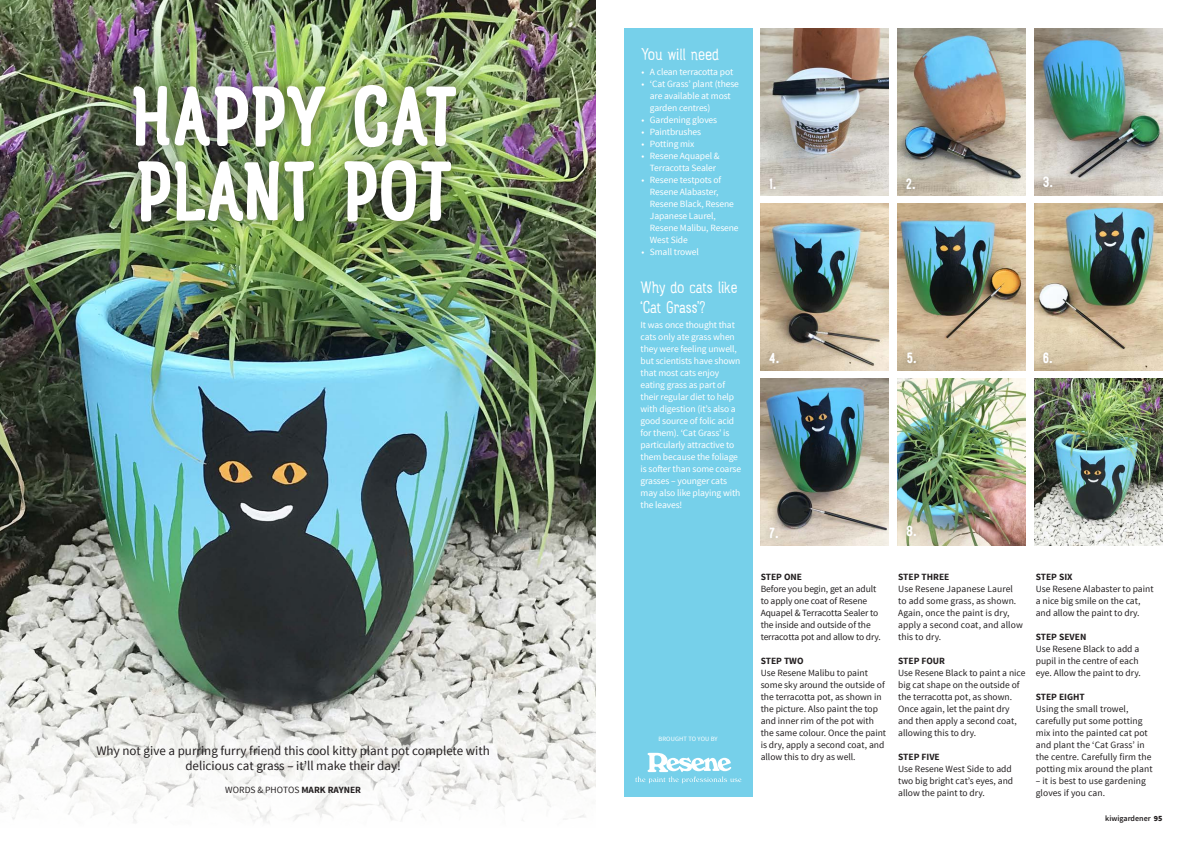
<style>
.page{position:relative;width:1191px;height:842px;background:#fff}
.page>*{position:absolute;margin:0;border:0;box-sizing:border-box;transform-origin:0 0}
.t1{font:90.8px/74.9px "Rainier North 700";color:#fff}
.t2{font:18px/20px "Rainier North 300";letter-spacing:-.01em;color:#fff}
.t3{font:16px "Rainier North 700";color:#fff}
.t4{font:13px/15px "Source Sans Pro";color:#231f20;text-align:center}
.t5{font:9.5px/12px "Source Sans Pro";color:#231f20}
.t6{font:9.5px/12px "Source Sans Pro";letter-spacing:-.01em;color:#fff}
.t7{font:700 9.5px "Source Sans Pro";color:#231f20}
.t8{font:600 8px "Source Sans Pro";color:#231f20}
.t9{font:6.5px "Source Sans Pro";color:#fff}
.s1{font-weight:700}
.s2{font-weight:900}
</style>
<div class="page">
<img style="left:0;top:0;width:595px;height:672px">
<svg style="left:0;top:672px;width:596px;height:150px"></svg>
<div style="left:624px;top:28px;width:128px;height:768px;background:#76d0ea"></div>
<div style="left:118px;top:69px;width:353px;height:168px;background:#231f20;opacity:.75"></div>
<svg style="left:635px;top:753px;width:106px;height:30px"></svg>
<img style="left:897px;top:28px;width:128px;height:167px">
<img style="left:760px;top:28px;width:128px;height:167px">
<img style="left:760px;top:204px;width:128px;height:166px">
<img style="left:1034px;top:204px;width:128px;height:166px">
<img style="left:1034px;top:379px;width:128px;height:167px">
<img style="left:897px;top:379px;width:128px;height:167px">
<img style="left:897px;top:204px;width:128px;height:166px">
<img style="left:1034px;top:28px;width:128px;height:167px">
<img style="left:760px;top:379px;width:129px;height:167px">
<div style="left:764px;top:173px;width:17px;height:22px;background:#231f20;opacity:.19"></div>
<div style="left:900px;top:173px;width:21px;height:22px;background:#231f20;opacity:.19"></div>
<div style="left:763px;top:347px;width:21px;height:22px;background:#231f20;opacity:.19"></div>
<div style="left:901px;top:347px;width:20px;height:22px;background:#231f20;opacity:.19"></div>
<div style="left:1037px;top:346px;width:20px;height:23px;background:#231f20;opacity:.19"></div>
<div style="left:901px;top:519px;width:20px;height:23px;background:#231f20;opacity:.19"></div>
<div style="left:1037px;top:171px;width:21px;height:22px;background:#231f20;opacity:.19"></div>
<div style="left:764px;top:522px;width:19px;height:22px;background:#231f20;opacity:.19"></div>
<h1 class="t1" style="left:130px;top:80px;width:329px">HAPPY CAT<br>PLANT POT</h1>
<h3 class="t4" style="left:96px;top:743px;width:395px">Why not give a purring furry friend this cool kitty plant pot complete with delicious cat grass – it’ll make their day!</h3>
<p class="t5" style="left:225px;top:784px;width:137px">Words &amp; Photos <span class="s1">MARK RAYNER</span></p>
<h2 class="t2" style="left:641px;top:44px;width:79px">You will need</h2>
<p class="t6" style="left:641px;top:66px;width:93px">• A clean terracotta pot</p>
<p class="t6" style="left:650px;top:78px;width:91px;text-indent:-9px">• ‘Cat Grass’ plant (these are available at most garden centres)</p>
<p class="t6" style="left:641px;top:114px;width:77px">• Gardening gloves</p>
<p class="t6" style="left:641px;top:126px;width:61px">• Paintbrushes</p>
<p class="t6" style="left:641px;top:138px;width:55px">• Potting mix</p>
<p class="t6" style="left:641px;top:150px;width:80px;text-align:center">• Resene Aquapel &amp;<br>Terracotta Sealer</p>
<p class="t6" style="left:650px;top:174px;width:90px;text-indent:-9px">• Resene testpots of<br>Resene Alabaster,<br>Resene Black, Resene<br>Japanese Laurel,<br>Resene Malibu, Resene<br>West Side</p>
<p class="t6" style="left:641px;top:246px;width:59px">• Small trowel</p>
<h2 class="t2" style="left:640px;top:277px;width:98px">Why do cats like ‘Cat Grass’?</h2>
<p class="t6" style="left:640px;top:319px;width:102px">It was once thought that cats only ate grass when they were feeling unwell, but scientists have shown that most cats enjoy eating grass as part of their regular diet to help with digestion (it’s also a good source of folic acid for them). ‘Cat Grass’ is particularly attractive to them because the foliage is softer than some coarse grasses – younger cats may also like playing with the leaves!</p>
<p class="t9" style="left:658px;top:735px;width:5px">broug</p>
<p class="t9" style="left:679px;top:735px;width:40px">ht to you by</p>
<h3 class="t3" style="left:769px;top:175px;width:9px">1.</h3>
<h3 class="t3" style="left:906px;top:175px;width:11px">2.</h3>
<h3 class="t3" style="left:1042px;top:173px;width:12px">3.</h3>
<h3 class="t3" style="left:769px;top:348px;width:12px">4.</h3>
<h3 class="t3" style="left:906px;top:348px;width:11px">5.</h3>
<h3 class="t3" style="left:1042px;top:348px;width:11px">6.</h3>
<h3 class="t3" style="left:769px;top:523px;width:11px">7.</h3>
<h3 class="t3" style="left:906px;top:521px;width:12px">8.</h3>
<p class="t7" style="left:760px;top:571px;width:43px">STEP ONE</p>
<p class="t5" style="left:760px;top:583px;width:122px">Before you begin, get an adult to apply one coat of Resene<br>Aquapel &amp; Terracotta Sealer to the inside and outside of the terracotta pot and allow to dry.</p>
<p class="t7" style="left:760px;top:655px;width:43px">STEP TWO</p>
<p class="t5" style="left:760px;top:667px;width:127px">Use Resene Malibu to paint some sky around the outside of the terracotta pot, as shown in the picture. Also paint the top and inner rim of the pot with the same colour. Once the paint is dry, apply a second coat, and allow this to dry as well.</p>
<p class="t7" style="left:898px;top:571px;width:53px">STEP THREE</p>
<p class="t5" style="left:898px;top:583px;width:126px">Use Resene Japanese Laurel to add some grass, as shown.<br>Again, once the paint is dry, apply a second coat, and allow this to dry.</p>
<p class="t7" style="left:898px;top:655px;width:48px">STEP FOUR</p>
<p class="t5" style="left:898px;top:667px;width:129px">Use Resene Black to paint a nice big cat shape on the outside of the terracotta pot, as shown.<br>Once again, let the paint dry and then apply a second coat, allowing this to dry.</p>
<p class="t7" style="left:898px;top:751px;width:43px">STEP FIVE</p>
<p class="t5" style="left:898px;top:763px;width:116px">Use Resene West Side to add two big bright cat’s eyes, and allow the paint to dry.</p>
<p class="t7" style="left:1035px;top:571px;width:38px">STEP SIX</p>
<p class="t5" style="left:1035px;top:583px;width:119px">Use Resene Alabaster to paint a nice big smile on the cat, and allow the paint to dry.</p>
<p class="t7" style="left:1035px;top:631px;width:52px">STEP SEVEN</p>
<p class="t5" style="left:1035px;top:643px;width:107px">Use Resene Black to add a pupil in the centre of each eye. Allow the paint to dry.</p>
<p class="t7" style="left:1035px;top:691px;width:51px">STEP EIGHT</p>
<p class="t5" style="left:1035px;top:703px;width:118px">Using the small trowel, carefully put some potting mix into the painted cat pot and plant the ‘Cat Grass’ in the centre. Carefully firm the potting mix around the plant</p>
<p class="t5" style="left:1035px;top:775px;width:112px">– it is best to use gardening gloves if you can.</p>
<p class="t8" style="left:1105px;top:813px;width:59px">kiwigardener <span class="s2">95</span></p>
</div>
